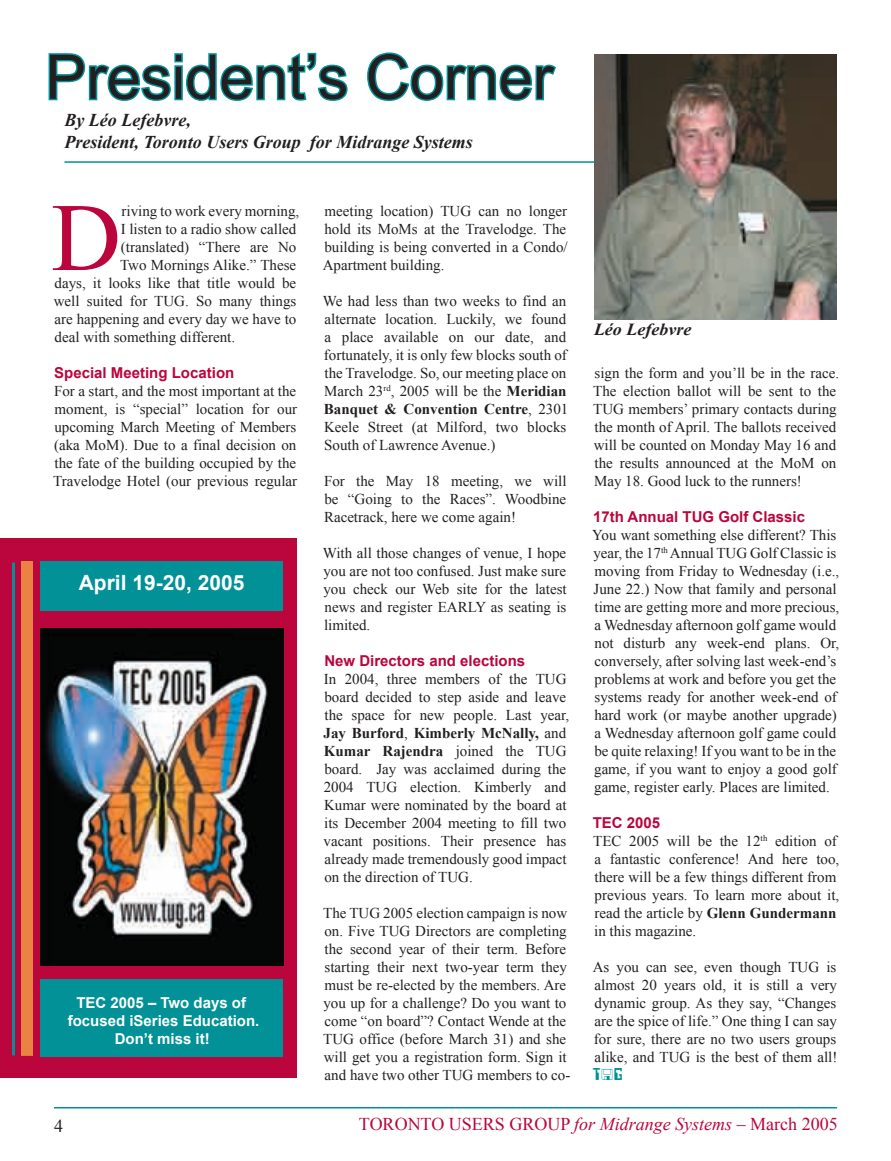
<style>
.page{position:relative;width:891px;height:1161px;background:#fff}
.page>*{position:absolute;margin:0;border:0;box-sizing:border-box;transform-origin:0 0}
.t1{font:96.6px "Times New Roman";color:#ba053d}
.t2{font:61.5px "Arial";color:#231f20}
.t3{font:700 21px "Arial";color:#fff}
.t4{font:italic 700 18px/21.6px "Times New Roman";color:#231f20}
.t5{font:18px "Times New Roman";color:#ba053d}
.t6{font:18px "Times New Roman";color:#231f20}
.t7{font:italic 700 16.95px "Times New Roman";color:#231f20;scale:1.06 1}
.t8{font:15px/18px "Times New Roman";color:#231f20}
.t9{font:700 15px "Arial";color:#ba053d}
.t10{font:700 15px/18px "Arial";color:#fff;text-align:center}
.t11{font:15px "Keypunch Plain";color:#019196}
.s1{font-weight:700}
.s2{font-style:italic}
</style>
<div class="page">
<hr style="left:54px;top:1107px;width:783px;height:1px;background:#019196">
<svg style="left:48px;top:52px;width:300px;height:49px"></svg>
<svg style="left:367px;top:52px;width:189px;height:49px"></svg>
<hr style="left:64px;top:161px;width:544px;height:2px;background:#019196">
<img style="left:594px;top:54px;width:243px;height:265px">
<div style="left:0;top:538px;width:297px;height:540px;background:#ba053d"></div>
<div style="left:21px;top:561px;width:12px;height:495px;background:#ea8341"></div>
<hr style="left:12px;top:562px;width:3px;height:493px;background:#019196">
<div style="left:40px;top:561px;width:244px;height:50px;background:#019196"></div>
<div style="left:40px;top:980px;width:244px;height:77px;background:#019196"></div>
<img style="left:40px;top:628px;width:244px;height:338px">
<h2 class="t2" style="left:45px;top:37px;width:510px">President’s Corner</h2>
<p class="t4" style="left:64px;top:109px;width:410px">By Léo Lefebvre,<br>President, Toronto Users Group for Midrange Systems</p>
<h1 class="t1" style="left:51px;top:173px;width:71px">D</h1>
<p class="t8" style="left:122px;top:202px;width:179px">riving to work every morning,</p>
<p class="t8" style="left:121px;top:220px;width:177px">I listen to a radio show called</p>
<p class="t8" style="left:121px;top:238px;width:177px">(translated) “There are No</p>
<p class="t8" style="left:120px;top:256px;width:178px">Two Mornings Alike.” These</p>
<p class="t8" style="left:55px;top:274px;width:243px">days, it looks like that title would be</p>
<p class="t8" style="left:54px;top:292px;width:244px">well suited for TUG. So many things</p>
<p class="t8" style="left:55px;top:310px;width:243px">are happening and every day we have to</p>
<p class="t8" style="left:55px;top:328px;width:182px">deal with something different.</p>
<p class="t9" style="left:54px;top:363px;width:182px">Special Meeting Location</p>
<p class="t8" style="left:53px;top:382px;width:245px;text-align:justify">For a start, and the most important at the moment, is “special” location for our upcoming March Meeting of Members (aka MoM). Due to a final decision on the fate of the building occupied by the Travelodge Hotel (our previous regular</p>
<h3 class="t3" style="left:79px;top:569px;width:167px">April 19-20, 2005</h3>
<p class="t10" style="left:68px;top:995px;width:193px">TEC 2005 – Two days of focused iSeries Education.<br>Don’t miss it!</p>
<p class="t8" style="left:323px;top:202px;width:247px;text-align:justify">meeting location) TUG can no longer hold its MoMs at the Travelodge. The building is being converted in a Condo/ Apartment building.</p>
<p class="t8" style="left:323px;top:292px;width:247px">We had less than two weeks to find an alternate location. Luckily, we found a place available on our date, and fortunately, it is only few blocks south of the Travelodge. So, our meeting place on March 23<sup>rd</sup>, 2005 will be the <span class="s1">Meridian Banquet &amp; Convention Centre</span>, 2301<br>Keele Street (at Milford, two blocks South of Lawrence Avenue.)</p>
<p class="t8" style="left:324px;top:472px;width:244px;text-align:justify">For the May 18 meeting, we will be “Going to the Races”. Woodbine Racetrack, here we come again!</p>
<p class="t8" style="left:323px;top:544px;width:245px;text-align:justify">With all those changes of venue, I hope you are not too confused. Just make sure you check our Web site for the latest news and register EARLY as seating is limited.</p>
<p class="t9" style="left:324px;top:651px;width:202px">New Directors and elections</p>
<p class="t8" style="left:324px;top:670px;width:247px">In 2004, three members of the TUG board decided to step aside and leave the space for new people. Last year, <span class="s1">Jay Burford</span>, <span class="s1">Kimberly McNally,</span> and <span class="s1">Kumar Rajendra</span> joined the TUG board. Jay was acclaimed during the 2004 TUG election. Kimberly and Kumar were nominated by the board at its December 2004 meeting to fill two vacant positions. Their presence has already made tremendously good impact on the direction of TUG.</p>
<p class="t8" style="left:323px;top:904px;width:249px">The TUG 2005 election campaign is now on. Five TUG Directors are completing the second year of their term. Before starting their next two-year term they must be re-elected by the members. Are you up for a challenge? Do you want to come “on board”? Contact Wende at the TUG office (before March 31) and she will get you a registration form. Sign it and have two other TUG members to co-</p>
<p class="t7" style="left:594px;top:318px;width:93px">Léo Lefebvre</p>
<p class="t8" style="left:593px;top:364px;width:248px">sign the form and you’ll be in the race.<br>The election ballot will be sent to the TUG members’ primary contacts during the month of April. The ballots received will be counted on Monday May 16 and the results announced at the MoM on May 18. Good luck to the runners!</p>
<p class="t9" style="left:593px;top:507px;width:213px">17th Annual TUG Golf Classic</p>
<p class="t8" style="left:592px;top:526px;width:249px">You want something else different? This year, the 17<sup>th</sup> Annual TUG Golf Classic is moving from Friday to Wednesday (i.e., June 22.) Now that family and personal time are getting more and more precious, a Wednesday afternoon golf game would not disturb any week-end plans. Or, conversely, after solving last week-end’s problems at work and before you get the systems ready for another week-end of hard work (or maybe another upgrade) a Wednesday afternoon golf game could be quite relaxing! If you want to be in the game, if you want to enjoy a good golf game, register early. Places are limited.</p>
<p class="t9" style="left:593px;top:813px;width:69px">TEC 2005</p>
<p class="t8" style="left:593px;top:832px;width:248px">TEC 2005 will be the 12<sup>th</sup> edition of a fantastic conference! And here too, there will be a few things different from previous years. To learn more about it, read the article by <span class="s1">Glenn Gundermann </span>in this magazine.</p>
<p class="t8" style="left:593px;top:958px;width:246px;text-align:justify">As you can see, even though TUG is almost 20 years old, it is still a very dynamic group. As they say, “Changes are the spice of life.” One thing I can say for sure, there are no two users groups alike, and TUG is the best of them all!</p>
<p class="t11" style="left:593px;top:1065px;width:32px">T G</p>
<p class="t6" style="left:54px;top:1114px;width:10px">4</p>
<p class="t5" style="left:359px;top:1112px;width:480px">TORONTO USERS GROUP <span class="s2">for Midrange Systems</span> – March 2005</p>
</div>
